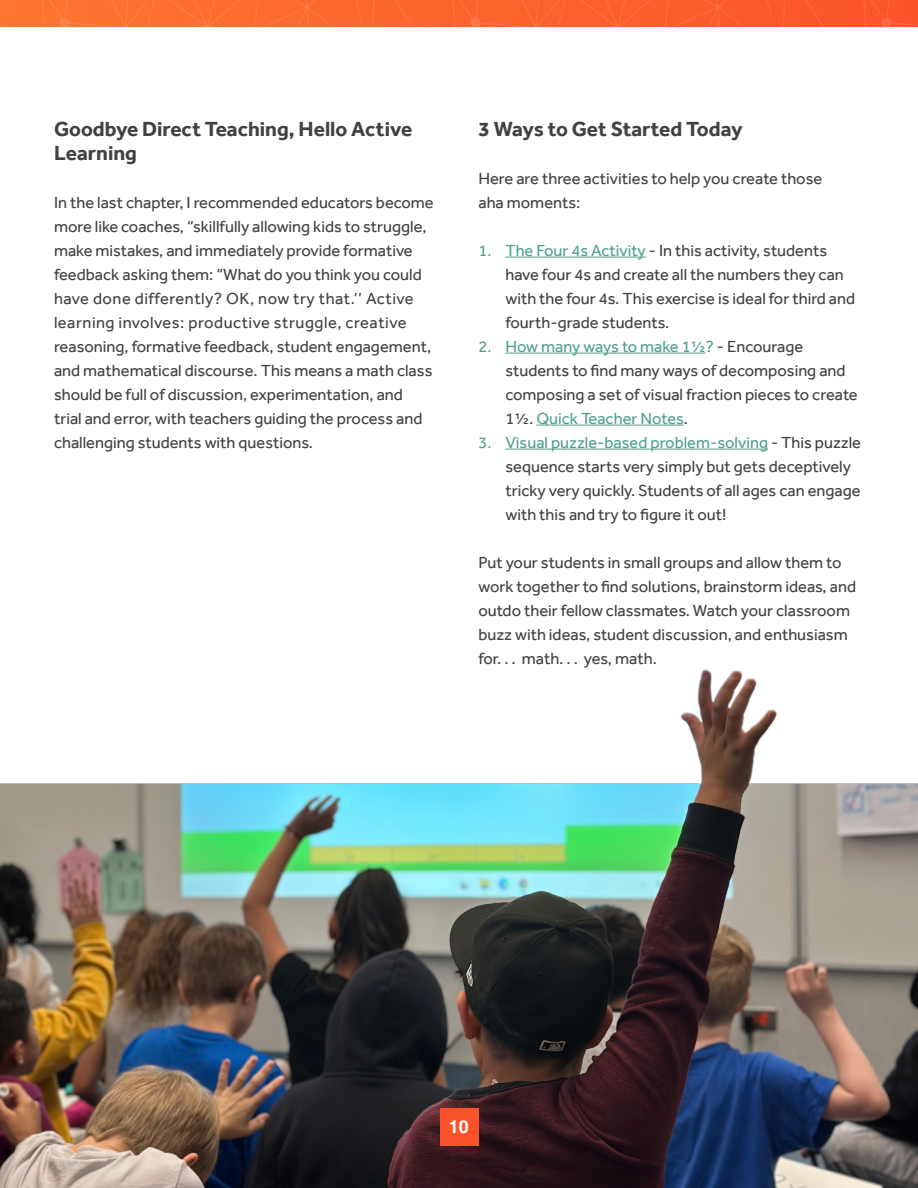
<style>
.page{position:relative;width:918px;height:1188px;background:#fff}
.page>*{position:absolute;margin:0;border:0;box-sizing:border-box;transform-origin:0 0}
.t1{font:700 21px/24px "Effra";color:#414042}
.t2{font:700 18px "Helvetica";color:#fff}
.t3{font:16.5px/24px "Effra";color:#414042}
.s1{color:#50a091}
</style>
<div class="page">
<svg style="left:0;top:0;width:918px;height:27px;background:#fc652e"></svg>
<hr style="left:505px;top:257px;width:141px;height:1px;background:#50a091">
<hr style="left:505px;top:353px;width:201px;height:1px;background:#50a091">
<hr style="left:536px;top:425px;width:148px;height:1px;background:#50a091">
<hr style="left:505px;top:449px;width:263px;height:1px;background:#50a091">
<img style="left:0;top:669px;width:918px;height:519px">
<div style="left:440px;top:1108px;width:39px;height:38px;background:#fc522b"></div>
<p class="t1" style="left:54px;top:116px;width:360px">Goodbye Direct Teaching, Hello Active<br>Learning</p>
<p class="t3" style="left:54px;top:190px;width:381px">In the last chapter, I recommended educators become more like coaches, “skillfully allowing kids to struggle, make mistakes, and immediately provide formative feedback asking them: “What do you think you could have done differently? OK, now try that.’’ Active learning involves: productive struggle, creative reasoning, formative feedback, student engagement, and mathematical discourse. This means a math class should be full of discussion, experimentation, and trial and error, with teachers guiding the process and challenging students with questions.</p>
<p class="t1" style="left:478px;top:116px;width:266px">3 Ways to Get Started Today</p>
<p class="t3" style="left:478px;top:166px;width:345px">Here are three activities to help you create those aha moments:</p>
<p class="t3" style="left:505px;top:238px;width:351px;text-indent:-27px"><span class="s1">1. The Four 4s Activity</span> - In this activity, students have four 4s and create all the numbers they can with the four 4s. This exercise is ideal for third and fourth-grade students.</p>
<p class="t3" style="left:505px;top:334px;width:354px;text-indent:-27px"><span class="s1">2. How many ways to make 1½?</span> - Encourage students to find many ways of decomposing and composing a set of visual fraction pieces to create 1½. <span class="s1">Quick Teacher Notes</span>.</p>
<p class="t3" style="left:505px;top:430px;width:357px;text-indent:-27px"><span class="s1">3. Visual puzzle-based problem-solving</span> - This puzzle sequence starts very simply but gets deceptively tricky very quickly. Students of all ages can engage with this and try to figure it out!</p>
<p class="t3" style="left:478px;top:550px;width:379px">Put your students in small groups and allow them to work together to find solutions, brainstorm ideas, and outdo their fellow classmates. Watch your classroom buzz with ideas, student discussion, and enthusiasm for. . . math. . . yes, math.</p>
<p class="t2" style="left:449px;top:1116px;width:22px">10</p>
</div>
